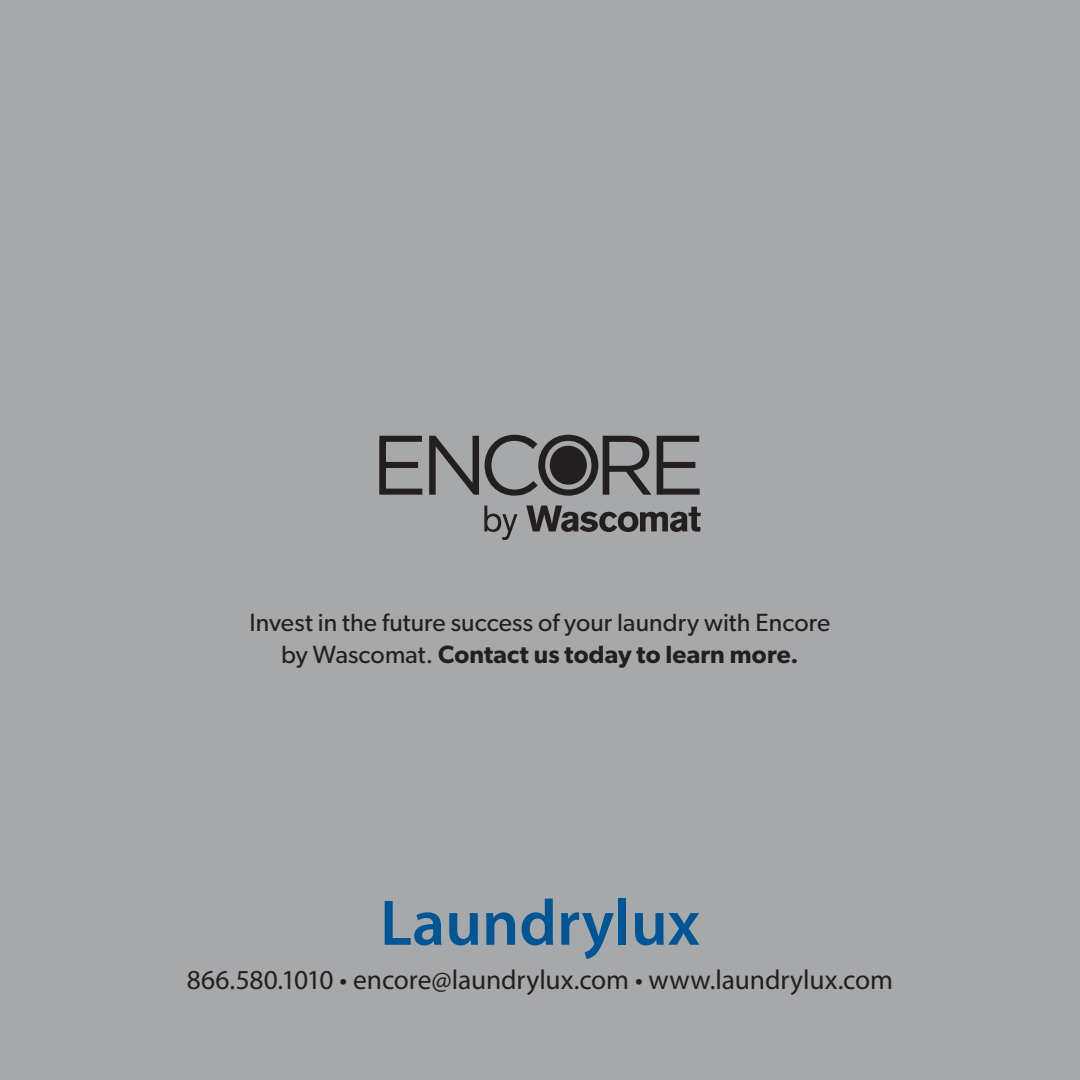
<style>
.page{position:relative;width:1080px;height:1080px;background:#a7a8aa}
.page>*{position:absolute;margin:0;border:0;box-sizing:border-box;transform-origin:0 0}
.sub{font:600 65px "Myriad Pro";color:#005595}
.t1{font:27.5px "Myriad Pro";letter-spacing:-.005em;color:#231f20}
.t2{font:25px/32.5px "Gibson";letter-spacing:.005em;color:#231f20;text-align:center}
.s1{font-weight:600}
</style>
<div class="page">
<svg style="left:484px;top:505px;width:34px;height:35px"></svg>
<svg style="left:526px;top:506px;width:175px;height:26px"></svg>
<svg style="left:379px;top:436px;width:43px;height:59px"></svg>
<svg style="left:429px;top:436px;width:50px;height:59px"></svg>
<svg style="left:657px;top:436px;width:43px;height:59px"></svg>
<svg style="left:485px;top:435px;width:166px;height:61px"></svg>
<div style="left:550px;top:446px;width:37px;height:39px;background:#231f20;border-radius:50%"></div>
<p class="t2" style="left:250px;top:605px;width:582px">Invest in the future success of your laundry with Encore by Wascomat. <span class="s1">Contact us today to learn more.</span></p>
<p class="sub" style="left:380px;top:882px;width:321px">Laundrylux</p>
<p class="t1" style="left:187px;top:962px;width:708px">866.580.1010 • encore@laundrylux.com • www.laundrylux.com</p>
</div>
